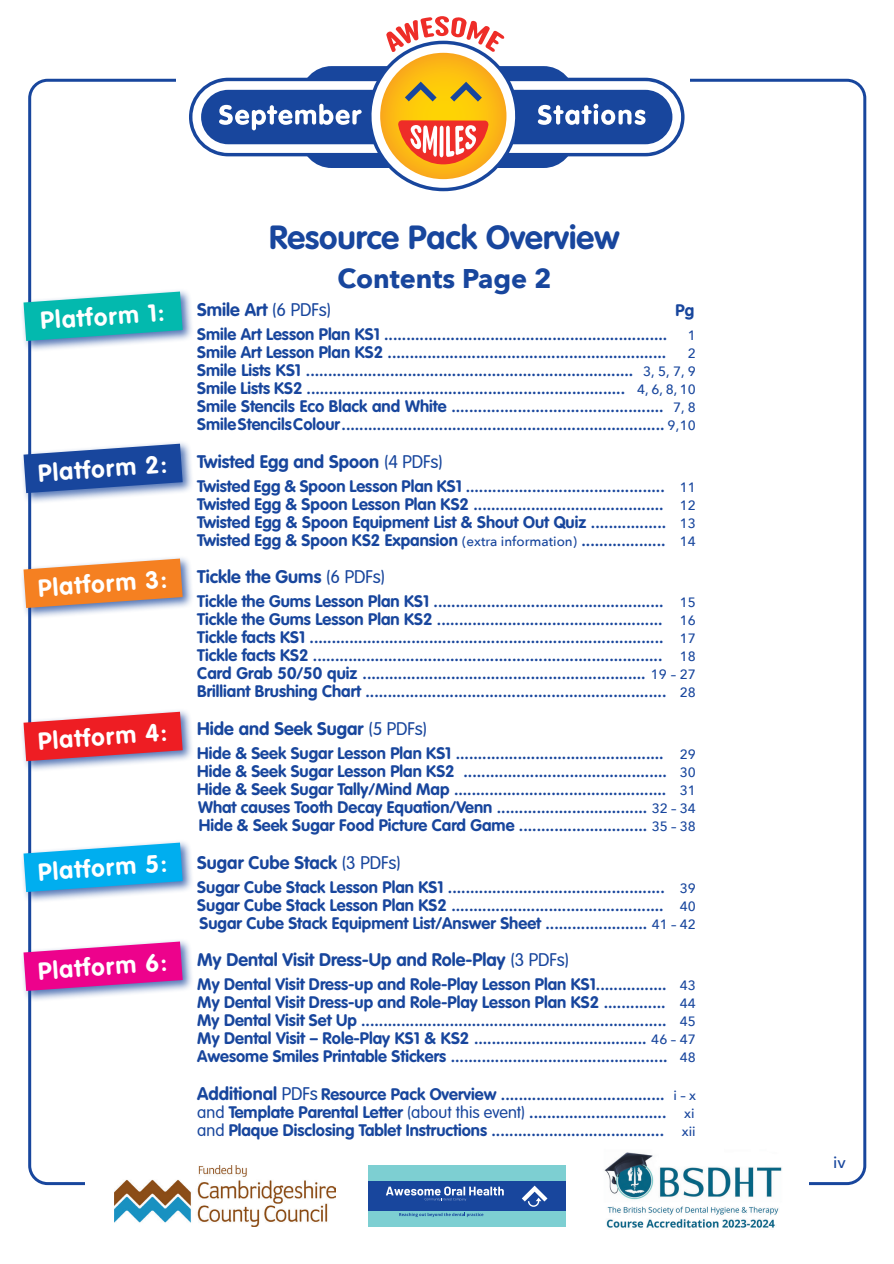
<style>
.page{position:relative;width:894px;height:1264px;background:#fff}
.page>*{position:absolute;margin:0;border:0;box-sizing:border-box;transform-origin:0 0}
.t1{font:700 33px "VAG Rounded LT Pro";color:#18469d}
.t2{font:700 27px "Avenir Next";color:#18469d}
.t3{font:700 24.3px "VAG Rounded LT Pro";color:#fff}
.t4{font:700 18px "VAG Rounded LT Pro";color:#18469d}
.t5{font:700 16.5px/18px "VAG Rounded LT Pro";color:#18469d;text-align:justify}
.t6{font:500 16.5px "Avenir Next";color:#18469d}
.t7{font:500 13.5px "Avenir Next";color:#18469d}
.s1{font-weight:300}
.s2{font-family:"Avenir Next";font-weight:500;font-size:13.5px}
.s3{font-size:18px}
.s4{font-weight:300;font-size:18px}
</style>
<div class="page">
<svg style="left:189px;top:16px;width:495px;height:175px"></svg>
<div style="left:20px;top:288px;width:174px;height:64px;background:#18469d;opacity:.75"></div>
<svg style="left:23px;top:291px;width:160px;height:50px;background:#33bfbb"></svg>
<div style="left:20px;top:440px;width:174px;height:64px;background:#18469d;opacity:.75"></div>
<svg style="left:23px;top:443px;width:160px;height:50px;background:#4368af"></svg>
<div style="left:20px;top:555px;width:174px;height:64px;background:#18469d;opacity:.75"></div>
<svg style="left:23px;top:558px;width:160px;height:50px;background:#ea9451"></svg>
<div style="left:20px;top:708px;width:174px;height:64px;background:#18469d;opacity:.75"></div>
<svg style="left:23px;top:711px;width:160px;height:50px;background:#e54953"></svg>
<div style="left:20px;top:839px;width:174px;height:64px;background:#18469d;opacity:.75"></div>
<svg style="left:23px;top:842px;width:160px;height:49px;background:#2db6ed"></svg>
<div style="left:20px;top:937px;width:174px;height:65px;background:#18469d;opacity:.75"></div>
<svg style="left:23px;top:941px;width:160px;height:49px;background:#e431a0"></svg>
<div style="left:368px;top:1165px;width:197px;height:61px;background:#7dcfd2"></div>
<div style="left:367px;top:1180px;width:198px;height:30px;background:#18469d"></div>
<svg style="left:522px;top:1185px;width:25px;height:21px"></svg>
<svg style="left:386px;top:1186px;width:118px;height:14px"></svg>
<svg style="left:399px;top:1212px;width:84px;height:4px"></svg>
<img style="left:604px;top:1152px;width:178px;height:76px">
<img style="left:115px;top:1165px;width:220px;height:61px">
<h3 class="t3" style="left:39px;top:305px;width:126px;rotate:-4deg">Platform 1:</h3>
<h3 class="t3" style="left:37px;top:457px;width:131px;rotate:-4deg">Platform 2:</h3>
<h3 class="t3" style="left:37px;top:572px;width:131px;rotate:-4deg">Platform 3:</h3>
<h3 class="t3" style="left:37px;top:725px;width:131px;rotate:-4deg">Platform 4:</h3>
<h3 class="t3" style="left:37px;top:856px;width:131px;rotate:-4deg">Platform 5:</h3>
<h3 class="t3" style="left:37px;top:955px;width:131px;rotate:-4deg">Platform 6:</h3>
<h1 class="t1" style="left:269px;top:216px;width:352px">Resource Pack Overview</h1>
<h2 class="t2" style="left:337px;top:255px;width:215px">Contents Page 2</h2>
<p class="t4" style="left:197px;top:298px;width:135px">Smile Art <span class="s1">(6 PDFs)</span></p>
<p class="t5" style="left:197px;top:298px;width:500px;line-height:24px;text-align:right">Pg<br>Smile Art Lesson Plan KS1 ................................................................ <span class="s2">1</span></p>
<p class="t5" style="left:197px;top:343px;width:470px">Smile Art Lesson Plan KS2 ...............................................................</p>
<p class="t7" style="left:688px;top:342px;width:10px">2</p>
<p class="t5" style="left:197px;top:361px;width:500px">Smile Lists KS1 .......................................................................... <span class="s2">3, 5, 7, 9<br></span>Smile Lists KS2 ........................................................................ <span class="s2">4, 6, 8, 10<br></span>Smile Stencils Eco Black and White ................................................ <span class="s2">7, 8<br></span>Smile Stencils Colour ......................................................................... <span class="s2">9, 10</span></p>
<p class="t4" style="left:197px;top:450px;width:247px">Twisted Egg and Spoon <span class="s1">(4 PDFs)</span></p>
<p class="t5" style="left:197px;top:477px;width:500px">Twisted Egg &amp; Spoon Lesson Plan KS1 ............................................. <span class="s2">11<br></span>Twisted Egg &amp; Spoon Lesson Plan KS2 ........................................... <span class="s2">12<br></span>Twisted Egg &amp; Spoon Equipment List &amp; Shout Out Quiz ................. <span class="s2">13<br></span>Twisted Egg &amp; Spoon KS2 Expansion <span class="s2">(extra information)</span> ................... <span class="s2">14</span></p>
<p class="t4" style="left:197px;top:565px;width:189px">Tickle the Gums <span class="s1">(6 PDFs)</span></p>
<p class="t5" style="left:197px;top:592px;width:500px">Tickle the Gums Lesson Plan KS1 .................................................... <span class="s2">15<br></span>Tickle the Gums Lesson Plan KS2 ................................................... <span class="s2">16<br></span>Tickle facts KS1 ................................................................................ <span class="s2">17<br></span>Tickle facts KS2 ............................................................................... <span class="s2">18<br></span>Card Grab 50/50 quiz ................................................................ <span class="s2">19 – 27<br></span>Brilliant Brushing Chart .................................................................... <span class="s2">28</span></p>
<p class="t4" style="left:197px;top:717px;width:231px">Hide and Seek Sugar <span class="s1">(5 PDFs)</span></p>
<p class="t5" style="left:197px;top:744px;width:500px">Hide &amp; Seek Sugar Lesson Plan KS1 ............................................... <span class="s2">29<br></span>Hide &amp; Seek Sugar Lesson Plan KS2 .............................................. <span class="s2">30<br></span>Hide &amp; Seek Sugar Tally/Mind Map ................................................ <span class="s2">31<br></span>What causes Tooth Decay Equation/Venn .................................. <span class="s2">32 – 34<br></span>Hide &amp; Seek Sugar Food Picture Card Game ............................. <span class="s2">35 – 38</span></p>
<p class="t4" style="left:197px;top:850px;width:205px">Sugar Cube Stack <span class="s1">(3 PDFs)</span></p>
<p class="t5" style="left:197px;top:877px;width:500px">Sugar Cube Stack Lesson Plan KS1 ................................................. <span class="s2">39<br></span>Sugar Cube Stack Lesson Plan KS2 ................................................ <span class="s2">40<br></span>Sugar Cube Stack Equipment List/Answer Sheet ....................... <span class="s2">41 – 42</span></p>
<p class="t4" style="left:197px;top:948px;width:373px">My Dental Visit Dress-Up and Role-Play <span class="s1">(3 PDFs)</span></p>
<p class="t5" style="left:197px;top:975px;width:500px">My Dental Visit Dress-up and Role-Play Lesson Plan KS1................ <span class="s2">43<br></span>My Dental Visit Dress-up and Role-Play Lesson Plan KS2 .............. <span class="s2">44<br></span>My Dental Visit Set Up ..................................................................... <span class="s2">45<br></span>My Dental Visit – Role-Play KS1 &amp; KS2 ....................................... <span class="s2">46 – 47<br></span>Awesome Smiles Printable Stickers ................................................. <span class="s2">48</span></p>
<p class="t5" style="left:197px;top:1084px;width:500px"><span class="s3">Additional</span> <span class="s4">PDFs</span> Resource Pack Overview ..................................... <span class="s2">i – x </span><span class="s1">and</span> Template Parental Letter <span class="s1">(about this event)</span> ............................... <span class="s2">xi </span><span class="s1">and</span> Plaque Disclosing Tablet Instructions ....................................... <span class="s2">xii</span></p>
<p class="t6" style="left:833px;top:1148px;width:14px">iv</p>
</div>
